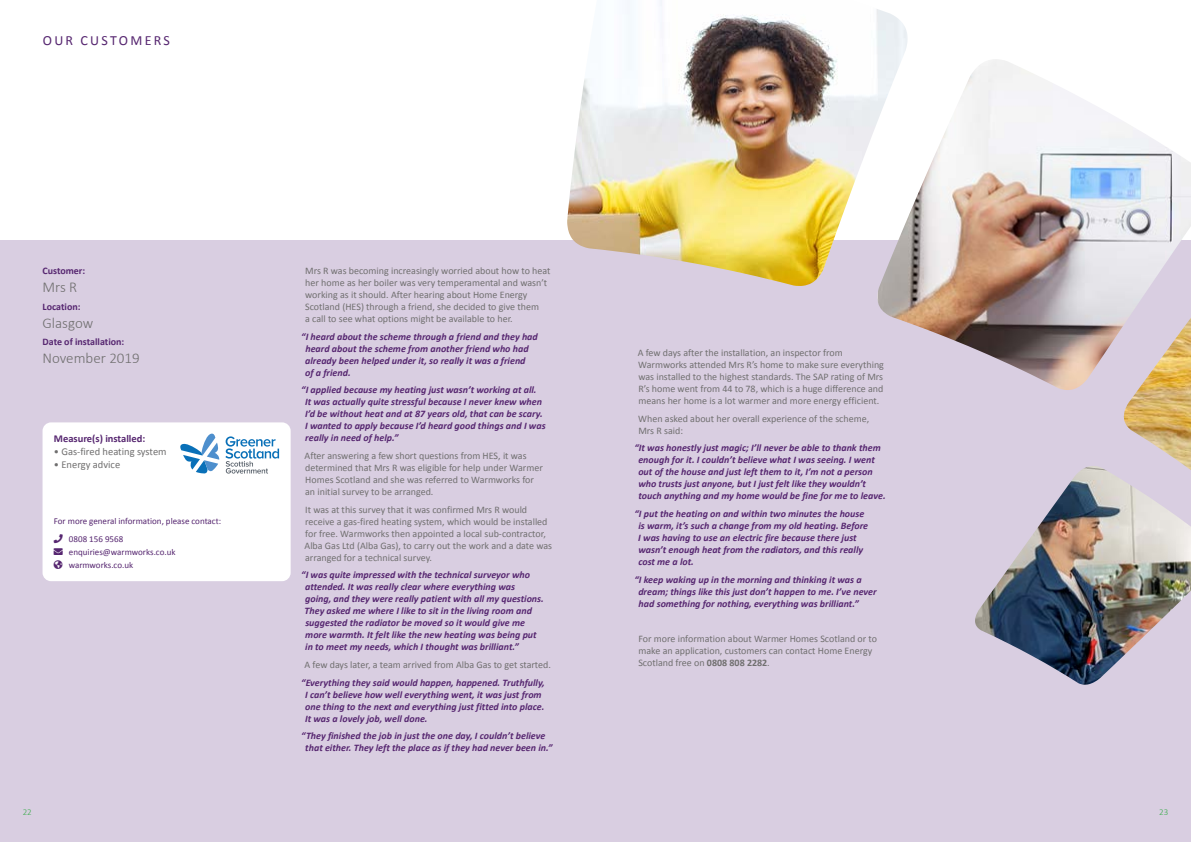
<style>
.page{position:relative;width:1191px;height:842px;background:#fff}
.page>*{position:absolute;margin:0;border:0;box-sizing:border-box;transform-origin:0 0}
.t1{font:300 15px "Calibri";color:#706f6f}
.t2{font:14px "Calibri";letter-spacing:.165em;color:#562670}
.t3{font:10.5px "Calibri";color:#706f6f}
.t4{font:700 10.5px "Calibri";color:#562670}
.t5{font:italic 700 10px/12px "Calibri";color:#562670}
.t6{font:10px/12px "Calibri";color:#706f6f}
.t7{font:700 10px "Calibri";color:#562670}
.t8{font:9px/18px "Calibri";color:#562670}
.t9{font:300 9px "Calibri";color:#37ab49}
.s1{font-weight:700}
</style>
<div class="page">
<div style="left:0;top:241px;width:1191px;height:601px;background:#d9cee1"></div>
<img style="left:975px;top:466px;width:216px;height:219px">
<img style="left:567px;top:0;width:340px;height:286px">
<img style="left:1123px;top:390px;width:68px;height:80px">
<div style="left:43px;top:422px;width:248px;height:159px;background:#fff;border-radius:9px"></div>
<svg style="left:225px;top:436px;width:54px;height:38px"></svg>
<svg style="left:180px;top:434px;width:39px;height:40px"></svg>
<img style="left:877px;top:59px;width:314px;height:331px">
<h2 class="t2" style="left:43px;top:31px;width:129px">OUR CUSTOMERS</h2>
<p class="t7" style="left:43px;top:264px;width:44px">Customer:</p>
<h1 class="t1" style="left:43px;top:278px;width:36px">Mrs R</h1>
<p class="t7" style="left:43px;top:300px;width:40px">Location:</p>
<h1 class="t1" style="left:43px;top:313px;width:52px">Glasgow</h1>
<p class="t7" style="left:43px;top:336px;width:83px">Date of installation:</p>
<h1 class="t1" style="left:43px;top:349px;width:99px">November 2019</h1>
<p class="t4" style="left:54px;top:432px;width:93px">Measure(s) installed:</p>
<p class="t3" style="left:54px;top:444px;width:114px">• Gas-fired heating system</p>
<p class="t3" style="left:54px;top:457px;width:68px">• Energy advice</p>
<p class="t8" style="left:69px;top:512px;width:154px;text-indent:-15px">For more general information, please contact:<br>0808 156 9568</p>
<p class="t8" style="left:69px;top:546px;width:108px;line-height:13.2px;text-indent:-15px">→ enquiries@warmworks.co.uk warmworks.co.uk</p>
<p class="t6" style="left:305px;top:265px;width:247px">Mrs R was becoming increasingly worried about how to heat her home as her boiler was very temperamental and wasn’t working as it should. After hearing about Home Energy Scotland (HES) through a friend, she decided to give them<br>a call to see what options might be available to her.</p>
<p class="t5" style="left:305px;top:330px;width:234px;text-indent:-4px">“I heard about the scheme through a friend and they had heard about the scheme from another friend who had already been helped under it, so really it was a friend<br>of a friend.</p>
<p class="t5" style="left:305px;top:384px;width:242px;text-indent:-4px">“I applied because my heating just wasn’t working at all.<br>It was actually quite stressful because I never knew when I’d be without heat and at 87 years old, that can be scary.<br>I wanted to apply because I’d heard good things and I was really in need of help.”</p>
<p class="t6" style="left:304px;top:450px;width:240px">After answering a few short questions from HES, it was determined that Mrs R was eligible for help under Warmer Homes Scotland and she was referred to Warmworks for an initial survey to be arranged.</p>
<p class="t6" style="left:304px;top:503px;width:249px">It was at this survey that it was confirmed Mrs R would receive a gas-fired heating system, which would be installed for free. Warmworks then appointed a local sub-contractor, Alba Gas Ltd (Alba Gas), to carry out the work and a date was arranged for a technical survey.</p>
<p class="t5" style="left:305px;top:569px;width:241px;text-indent:-3px">“I was quite impressed with the technical surveyor who attended. It was really clear where everything was<br>going, and they were really patient with all my questions.<br>They asked me where I like to sit in the living room and suggested the radiator be moved so it would give me more warmth. It felt like the new heating was being put in to meet my needs, which I thought was brilliant.”</p>
<p class="t6" style="left:304px;top:659px;width:248px">A few days later, a team arrived from Alba Gas to get started.</p>
<p class="t5" style="left:305px;top:676px;width:241px;text-indent:-4px">“Everything they said would happen, happened. Truthfully, I can’t believe how well everything went, it was just from one thing to the next and everything just fitted into place.<br>It was a lovely job, well done.</p>
<p class="t5" style="left:305px;top:730px;width:249px;text-indent:-4px">“They finished the job in just the one day, I couldn’t believe that either. They left the place as if they had never been in.”</p>
<p class="t6" style="left:638px;top:346px;width:248px">A few days after the installation, an inspector from Warmworks attended Mrs R’s home to make sure everything was installed to the highest standards. The SAP rating of Mrs R’s home went from 44 to 78, which is a huge difference and means her home is a lot warmer and more energy efficient.</p>
<p class="t6" style="left:638px;top:412px;width:232px">When asked about her overall experience of the scheme,<br>Mrs R said:</p>
<p class="t5" style="left:638px;top:441px;width:249px;text-indent:-4px">“It was honestly just magic; I’ll never be able to thank them enough for it. I couldn’t believe what I was seeing. I went out of the house and just left them to it, I’m not a person who trusts just anyone, but I just felt like they wouldn’t touch anything and my home would be fine for me to leave.</p>
<p class="t5" style="left:638px;top:507px;width:231px;text-indent:-4px">“I put the heating on and within two minutes the house is warm, it’s such a change from my old heating. Before I was having to use an electric fire because there just wasn’t enough heat from the radiators, and this really cost me a lot.</p>
<p class="t5" style="left:638px;top:573px;width:240px;text-indent:-4px">“I keep waking up in the morning and thinking it was a dream; things like this just don’t happen to me. I’ve never had something for nothing, everything was brilliant.”</p>
<p class="t6" style="left:638px;top:633px;width:240px">For more information about Warmer Homes Scotland or to make an application, customers can contact Home Energy<br>Scotland free on <span class="s1">0808 808 2282</span>.</p>
<p class="t9" style="left:23px;top:806px;width:11px">22</p>
<p class="t9" style="left:1159px;top:806px;width:11px">23</p>
</div>
